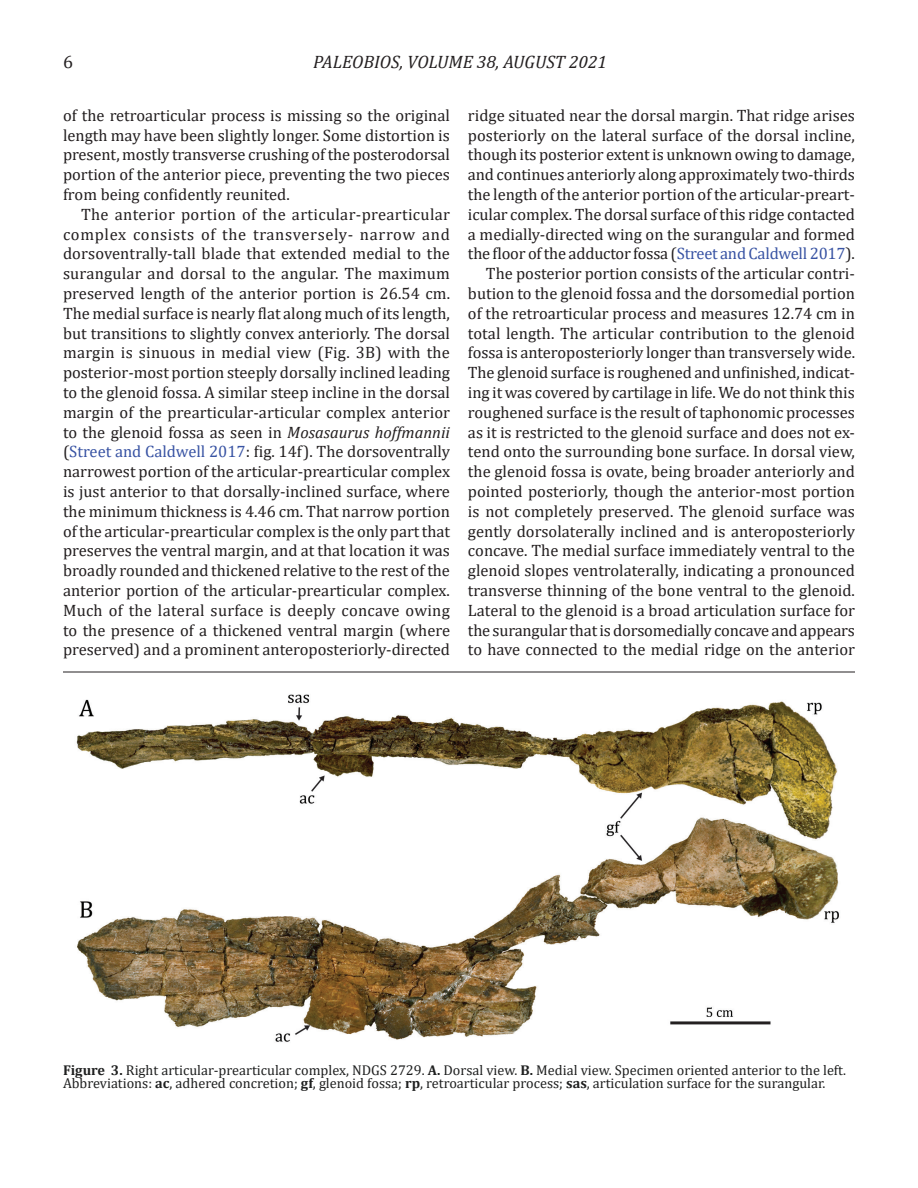
<style>
.page{position:relative;width:918px;height:1188px;background:#fff}
.page>*{position:absolute;margin:0;border:0;box-sizing:border-box;transform-origin:0 0}
.t1{font:italic 18px "Cambria";color:#231f20}
.t2{font:18px "Cambria";color:#231f20}
.t3{font:16.5px/19.8px "Cambria";color:#231f20;text-align:justify}
.t4{font:14.25px/13.5px "Cambria";color:#1f2020}
.s1{font-style:italic}
.s2{color:#3853a3}
.s3{font-weight:700}
</style>
<div class="page">
<img style="left:76px;top:694px;width:763px;height:348px">
<hr style="left:63px;top:672px;width:792px;height:1px;background:#231f20">
<p class="t2" style="left:63px;top:51px;width:11px">6</p>
<p class="t1" style="left:313px;top:49px;width:296px">PALEOBIOS, VOLUME 38, AUGUST 2021</p>
<p class="t3" style="left:63px;top:105px;width:389px">of the retroarticular process is missing so the original length may have been slightly longer. Some distortion is present, mostly transverse crushing of the posterodorsal portion of the anterior piece, preventing the two pieces from being confidently reunited.</p>
<p class="t3" style="left:63px;top:204px;width:389px;text-indent:18px">The anterior portion of the articular-prearticular complex consists of the transversely- narrow and dorsoventrally-tall blade that extended medial to the surangular and dorsal to the angular. The maximum preserved length of the anterior portion is 26.54 cm.<br>The medial surface is nearly flat along much of its length, but transitions to slightly convex anteriorly. The dorsal margin is sinuous in medial view (Fig. 3B) with the posterior-most portion steeply dorsally inclined leading to the glenoid fossa. A similar steep incline in the dorsal margin of the prearticular-articular complex anterior to the glenoid fossa as seen in <span class="s1">Mosasaurus hoffmannii </span>(<span class="s2">Street and Caldwell 2017</span>: fig. 14f). The dorsoventrally narrowest portion of the articular-prearticular complex is just anterior to that dorsally-inclined surface, where the minimum thickness is 4.46 cm. That narrow portion of the articular-prearticular complex is the only part that preserves the ventral margin, and at that location it was broadly rounded and thickened relative to the rest of the anterior portion of the articular-prearticular complex.<br>Much of the lateral surface is deeply concave owing to the presence of a thickened ventral margin (where preserved) and a prominent anteroposteriorly-directed</p>
<p class="t3" style="left:468px;top:105px;width:389px;text-align:right">ridge situated near the dorsal margin. That ridge arises posteriorly on the lateral surface of the dorsal incline, though its posterior extent is unknown owing to damage, and continues anteriorly along approximately two-thirds the length of the anterior portion of the articular-preart&shy;icular complex. The dorsal surface of this ridge contacted a medially-directed wing on the surangular and formed the floor of the adductor fossa (<span class="s2">Street and Caldwell 2017</span>).<br>The posterior portion consists of the articular contri&shy;bution to the glenoid fossa and the dorsomedial portion of the retroarticular process and measures 12.74 cm in total length. The articular contribution to the glenoid fossa is anteroposteriorly longer than transversely wide.<br>The glenoid surface is roughened and unfinished, indicat&shy;ing it was covered by cartilage in life. We do not think this roughened surface is the result of taphonomic processes as it is restricted to the glenoid surface and does not ex&shy;tend onto the surrounding bone surface. In dorsal view, the glenoid fossa is ovate, being broader anteriorly and pointed posteriorly, though the anterior-most portion is not completely preserved. The glenoid surface was gently dorsolaterally inclined and is anteroposteriorly concave. The medial surface immediately ventral to the glenoid slopes ventrolaterally, indicating a pronounced transverse thinning of the bone ventral to the glenoid.<br>Lateral to the glenoid is a broad articulation surface for the surangular that is dorsomedially concave and appears to have connected to the medial ridge on the anterior</p>
<p class="t4" style="left:63px;top:1063px;width:785px"><span class="s3">Figure 3.</span> Right articular-prearticular complex, NDGS 2729. <span class="s3">A.</span> Dorsal view. <span class="s3">B.</span> Medial view. Specimen oriented anterior to the left.<br>Abbreviations: <span class="s3">ac</span>, adhered concretion; <span class="s3">gf</span>, glenoid fossa; <span class="s3">rp</span>, retroarticular process; <span class="s3">sas</span>, articulation surface for the surangular.</p>
</div>
